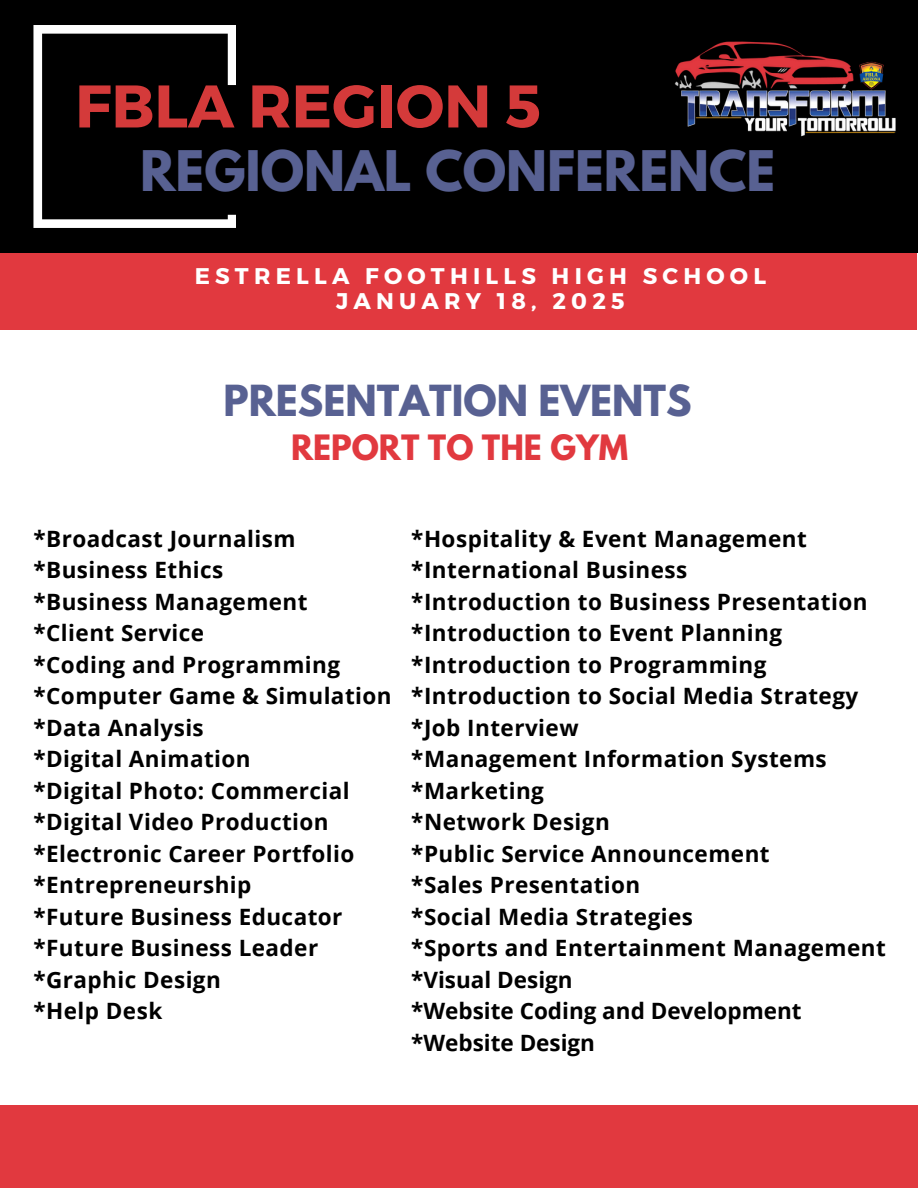
<style>
.page{position:relative;width:918px;height:1188px;background:#fff}
.page>*{position:absolute;margin:0;border:0;box-sizing:border-box;transform-origin:0 0}
.t1{font:700 60px "Montserrat";color:#d43a3a}
.t2{font:700 49.5px "League Spartan";color:#586192}
.t3{font:700 37.95px "League Spartan";color:#586192}
.t4{font:700 30.9px "League Spartan";color:#e1393f}
.t5{font:700 22.65px/24.8px "Montserrat";letter-spacing:.23em;color:#fff;text-align:center}
.t6{font:700 22.5px "Open Sans";letter-spacing:.02em;color:#000}
.t7{font:700 22.5px "Open Sans";color:#000}
</style>
<div class="page">
<div style="left:0;top:0;width:918px;height:253px;background:#000"></div>
<svg style="left:33px;top:25px;width:203px;height:203px"></svg>
<img style="left:674px;top:41px;width:222px;height:96px">
<div style="left:0;top:253px;width:917px;height:77px;background:#e1393f"></div>
<div style="left:0;top:1105px;width:918px;height:83px;background:#e1393f"></div>
<p class="t1" style="left:75px;top:67px;width:467px">FBLA REGION 5</p>
<h1 class="t2" style="left:140px;top:146px;width:637px">REGIONAL CONFERENCE</h1>
<p class="t5" style="left:195px;top:263px;width:573px">ESTRELLA FOOTHILLS HIGH SCHOOL<br>JANUARY 18, 2025</p>
<h5 class="t3" style="left:223px;top:382px;width:470px">PRESENTATION EVENTS</h5>
<h2 class="t4" style="left:291px;top:432px;width:338px">REPORT TO THE GYM</h2>
<h3 class="t6" style="left:33px;top:523px;width:264px">*Broadcast Journalism</h3>
<h4 class="t6" style="left:33px;top:554px;width:192px">*Business Ethics</h4>
<p class="t6" style="left:33px;top:586px;width:276px">*Business Management</p>
<p class="t6" style="left:33px;top:617px;width:172px">*Client Service</p>
<p class="t6" style="left:33px;top:649px;width:308px">*Coding and Programming</p>
<p class="t6" style="left:33px;top:680px;width:360px">*Computer Game &amp; Simulation</p>
<p class="t6" style="left:33px;top:712px;width:172px">*Data Analysis</p>
<p class="t6" style="left:33px;top:743px;width:219px">*Digital Animation</p>
<p class="t6" style="left:33px;top:775px;width:318px">*Digital Photo: Commercial</p>
<p class="t6" style="left:33px;top:806px;width:297px">*Digital Video Production</p>
<p class="t6" style="left:33px;top:838px;width:322px">*Electronic Career Portfolio</p>
<p class="t6" style="left:33px;top:869px;width:220px">*Entrepreneurship</p>
<p class="t6" style="left:33px;top:901px;width:311px">*Future Business Educator</p>
<p class="t6" style="left:33px;top:932px;width:286px">*Future Business Leader</p>
<p class="t6" style="left:33px;top:964px;width:189px">*Graphic Design</p>
<p class="t6" style="left:33px;top:995px;width:130px">*Help Desk</p>
<p class="t6" style="left:411px;top:523px;width:397px">*Hospitality &amp; Event Management</p>
<p class="t6" style="left:411px;top:554px;width:278px">*International Business</p>
<p class="t6" style="left:411px;top:586px;width:458px">*Introduction to Business Presentation</p>
<p class="t6" style="left:411px;top:617px;width:372px">*Introduction to Event Planning</p>
<p class="t6" style="left:411px;top:649px;width:357px">*Introduction to Programming</p>
<p class="t6" style="left:411px;top:680px;width:449px">*Introduction to Social Media Strategy</p>
<p class="t6" style="left:411px;top:712px;width:169px">*Job Interview</p>
<p class="t6" style="left:411px;top:743px;width:417px">*Management Information Systems</p>
<p class="t6" style="left:411px;top:775px;width:134px">*Marketing</p>
<p class="t6" style="left:411px;top:806px;width:200px">*Network Design</p>
<p class="t6" style="left:411px;top:838px;width:360px">*Public Service Announcement</p>
<p class="t6" style="left:411px;top:869px;width:231px">*Sales Presentation</p>
<p class="t6" style="left:411px;top:901px;width:283px">*Social Media Strategies</p>
<p class="t6" style="left:411px;top:932px;width:476px">*Sports and Entertainment Management</p>
<p class="t7" style="left:411px;top:964px;width:163px">*Visual Design</p>
<p class="t7" style="left:411px;top:995px;width:392px">*Website Coding and Development</p>
<p class="t7" style="left:411px;top:1027px;width:185px">*Website Design</p>
</div>
